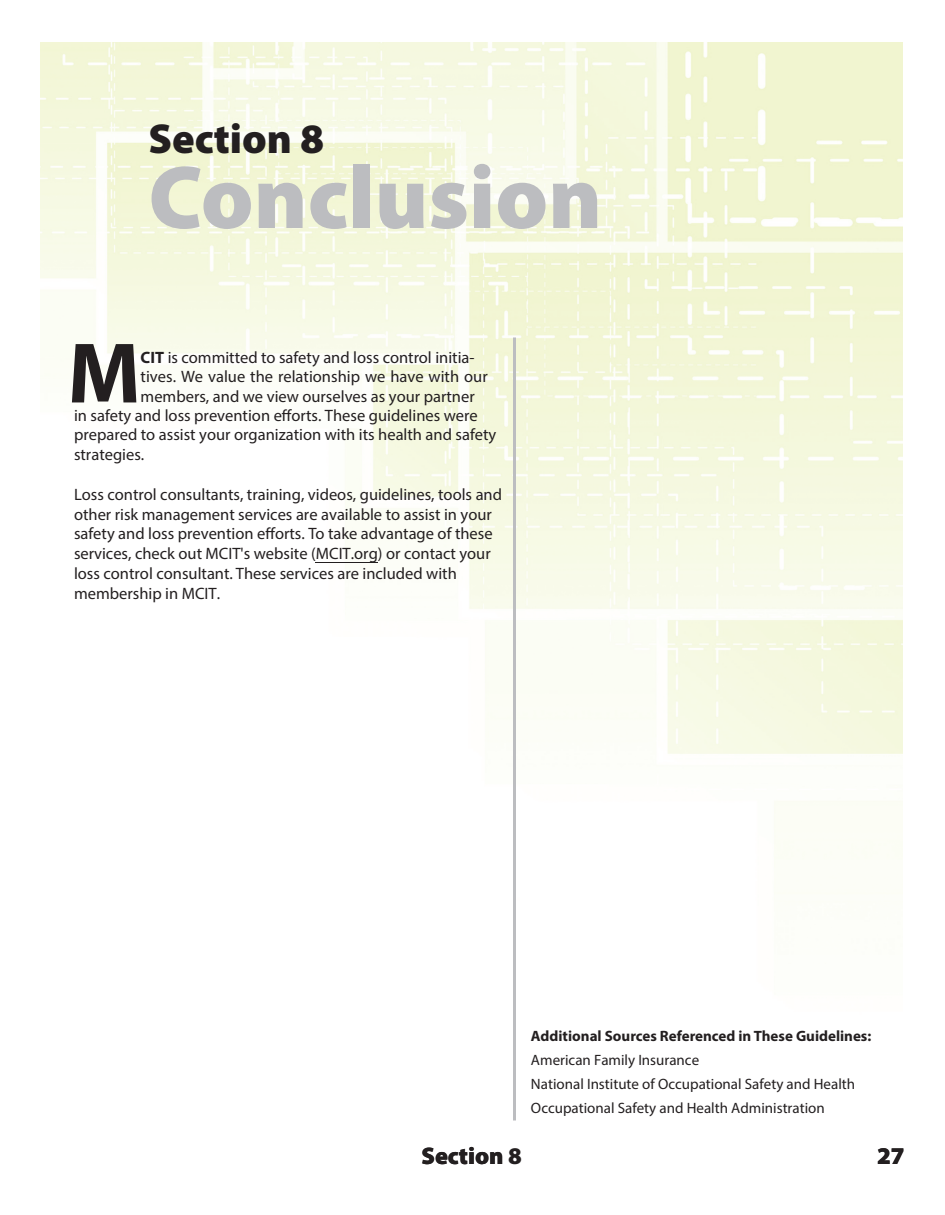
<style>
.page{position:relative;width:945px;height:1215px;background:#fff}
.page>*{position:absolute;margin:0;border:0;box-sizing:border-box;transform-origin:0 0}
.t1{font:900 90px "Myriad Pro";color:#bcbdc0}
.t2{font:700 86.55px "Myriad Pro";color:#231f20}
.t3{font:900 42px "Myriad Pro";color:#231f20}
.t4{font:900 24px "Myriad Pro";color:#231f20}
.t5{font:16.5px/19.8px "Myriad Pro";color:#231f20}
.t6{font:15px/24px "Myriad Pro";color:#231f20}
.t7{font:700 15px "Myriad Pro";color:#231f20}
.s1{font-weight:700}
</style>
<div class="page">
<img style="left:40px;top:43px;width:863px;height:816px">
<hr style="left:316px;top:562px;width:62px;height:1px;background:#231f20">
<hr style="left:513px;top:338px;width:3px;height:782px;background:#bcbdc0">
<h3 class="t3" style="left:148px;top:123px;width:177px">Section 8</h3>
<h1 class="t1" style="left:148px;top:164px;width:455px">Conclusion</h1>
<h2 class="t2" style="left:68px;top:341px;width:75px">M</h2>
<p class="t5" style="left:141px;top:347px;width:335px"><span class="s1">CIT</span> is committed to safety and loss control initia-</p>
<p class="t5" style="left:141px;top:366px;width:349px">tives. We value the relationship we have with our</p>
<p class="t5" style="left:141px;top:386px;width:336px">members, and we view ourselves as your partner</p>
<p class="t5" style="left:74px;top:405px;width:405px">in safety and loss prevention efforts. These guidelines were</p>
<p class="t5" style="left:74px;top:425px;width:424px">prepared to assist your organization with its health and safety</p>
<p class="t5" style="left:74px;top:444px;width:72px">strategies.</p>
<p class="t5" style="left:74px;top:484px;width:430px">Loss control consultants, training, videos, guidelines, tools and other risk management services are available to assist in your safety and loss prevention efforts. To take advantage of these services, check out MCIT's website (MCIT.org) or contact your loss control consultant. These services are included with membership in MCIT.</p>
<p class="t7" style="left:531px;top:1030px;width:342px">Additional Sources Referenced in These Guidelines:</p>
<p class="t6" style="left:531px;top:1048px;width:326px">American Family Insurance<br>National Institute of Occupational Safety and Health<br>Occupational Safety and Health Administration</p>
<h3 class="t4" style="left:422px;top:1147px;width:102px">Section 8</h3>
<h3 class="t4" style="left:877px;top:1147px;width:29px">27</h3>
</div>
